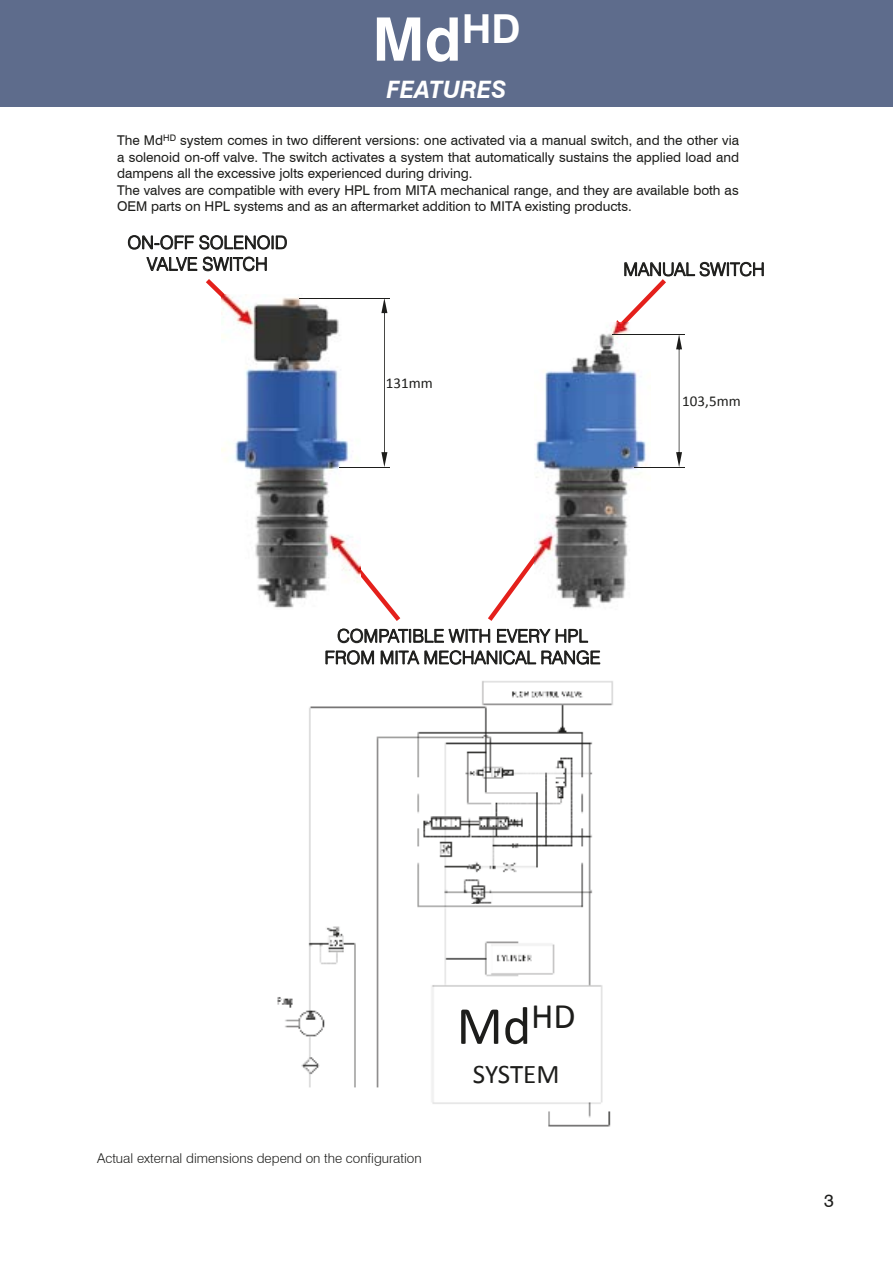
<style>
.page{position:relative;width:893px;height:1263px;background:#fff}
.page>*{position:absolute;margin:0;border:0;box-sizing:border-box;transform-origin:0 0}
.t1{font:700 60px "Swis 721 BT";color:#fff}
.t2{font:54px "Calibri";color:#1d1d1b}
.t3{font:27px "Calibri";letter-spacing:-.01em;color:#1d1d1b}
.t4{font:italic 700 24px "Swis 721 BT";color:#fff}
.t5{font:18px/21.6px "Swis 721 Lt BT";letter-spacing:.005em;color:#1d1d1b;text-align:center}
.t6{font:18px "Swis 721 BT";color:#1d1d1b}
.t7{font:15px "Calibri";color:#1d1d1b}
.t8{font:13.5px/16.5px "Swis 721 BT";color:#1d1d1b}
.t9{font:13.5px "Swis 721 Lt BT";color:#1d1d1b}
</style>
<div class="page">
<div style="left:0;top:0;width:893px;height:106px;background:#5e6c8c"></div>
<svg style="left:128px;top:235px;width:159px;height:15px"></svg>
<svg style="left:146px;top:257px;width:51px;height:14px"></svg>
<svg style="left:203px;top:257px;width:64px;height:14px"></svg>
<svg style="left:206px;top:279px;width:22px;height:35px"></svg>
<svg style="left:361px;top:569px;width:39px;height:52px"></svg>
<svg style="left:338px;top:629px;width:152px;height:14px"></svg>
<svg style="left:497px;top:629px;width:91px;height:14px"></svg>
<svg style="left:326px;top:650px;width:48px;height:15px"></svg>
<svg style="left:381px;top:651px;width:38px;height:13px"></svg>
<svg style="left:425px;top:650px;width:175px;height:15px"></svg>
<svg style="left:488px;top:555px;width:46px;height:66px"></svg>
<img style="left:222px;top:295px;width:139px;height:313px">
<img style="left:534px;top:328px;width:107px;height:280px">
<img style="left:277px;top:681px;width:336px;height:446px">
<svg style="left:381px;top:299px;width:6px;height:168px"></svg>
<hr style="left:299px;top:298px;width:91px;height:1px;background:#1d1d1b">
<hr style="left:339px;top:467px;width:51px;height:1px;background:#1d1d1b">
<svg style="left:612px;top:262px;width:152px;height:205px"></svg>
<hr style="left:612px;top:334px;width:73px;height:1px;background:#1d1d1b">
<hr style="left:634px;top:467px;width:51px;height:1px;background:#1d1d1b">
<h1 class="t1" style="left:372px;top:3px;width:150px">Md<sup>HD</sup></h1>
<h3 class="t4" style="left:386px;top:75px;width:122px">FEATURES</h3>
<p class="t8" style="left:117px;top:132px;width:624px">The Md<sup>HD</sup> system comes in two different versions: one activated via a manual switch, and the other via a solenoid on-off valve. The switch activates a system that automatically sustains the applied load and dampens all the excessive jolts experienced during driving.<br>The valves are compatible with every HPL from MITA mechanical range, and they are available both as OEM parts on HPL systems and as an aftermarket addition to MITA existing products.</p>
<h3 class="t5" style="left:128px;top:232px;width:161px">ON-OFF SOLENOID<br>VALVE SWITCH</h3>
<p class="t7" style="left:386px;top:373px;width:48px">131mm</p>
<h3 class="t5" style="left:623px;top:258px;width:143px">MANUAL SWITCH</h3>
<p class="t7" style="left:682px;top:391px;width:60px">103,5mm</p>
<h3 class="t5" style="left:325px;top:625px;width:277px">COMPATIBLE WITH EVERY HPL<br>FROM MITA MECHANICAL RANGE</h3>
<p class="t9" style="left:97px;top:1150px;width:326px">Actual external dimensions depend on the configuration</p>
<h2 class="t2" style="left:457px;top:992px;width:121px">Md<sup>HD</sup></h2>
<h3 class="t3" style="left:473px;top:1057px;width:88px">SYSTEM</h3>
<h3 class="t6" style="left:824px;top:1190px;width:11px">3</h3>
</div>
